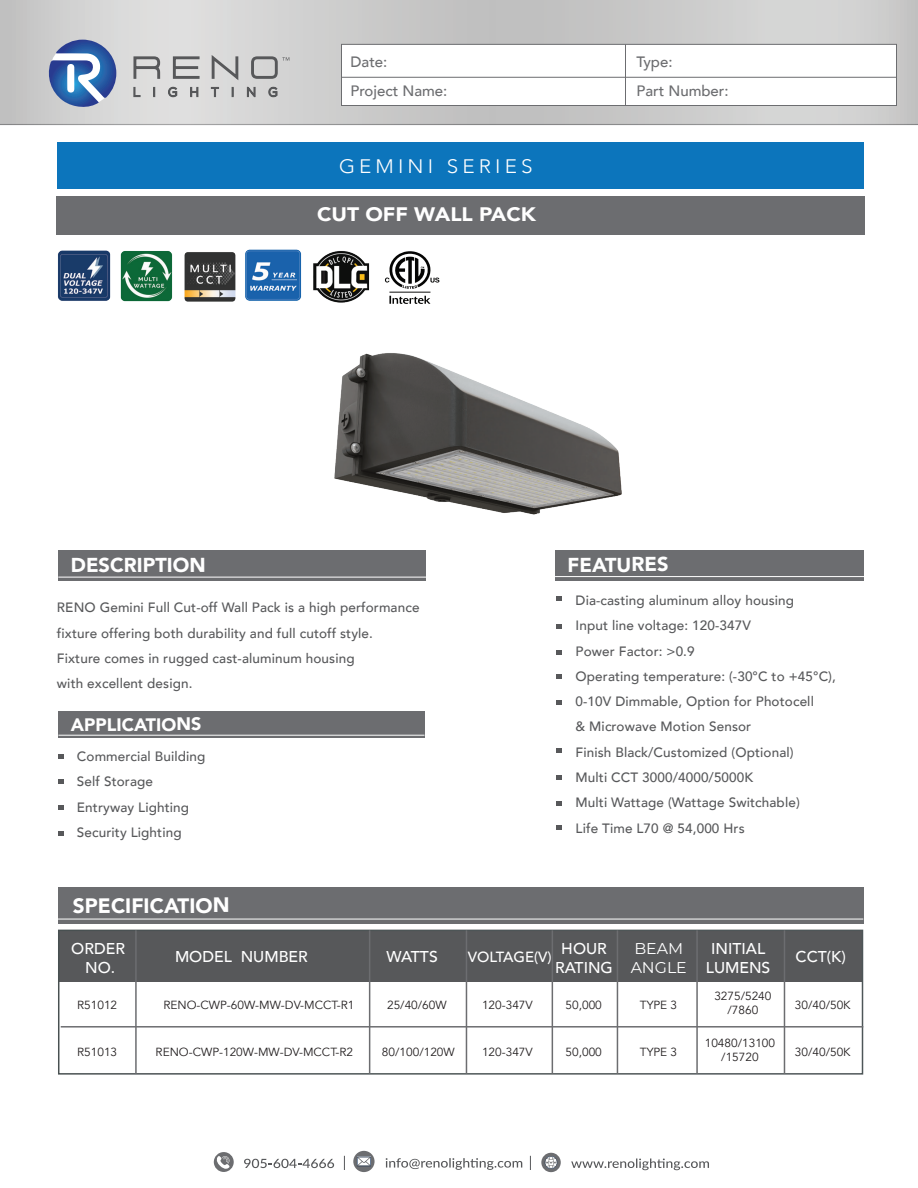
<style>
.page{position:relative;width:918px;height:1188px;background:#fff}
.page>*{position:absolute;margin:0;border:0;box-sizing:border-box;transform-origin:0 0}
.t1{font:900 20.7px "Avenir";letter-spacing:-.01em;color:#fff}
.t2{font:900 20.1px "Avenir";letter-spacing:-.01em;color:#fff}
.t3{font:900 19.5px "Avenir";color:#fff;scale:1.08 1}
.t4{font:300 19.5px "Avenir";letter-spacing:.2em;color:#fff;scale:1.06 1}
.t5{font:900 18px "Avenir";letter-spacing:-.01em;color:#fff}
.t6{font:500 15.6px/18.8px "Avenir";color:#fff;text-align:center}
.t7{font:15.6px/18.8px "Montserrat";color:#fff}
.t8{font:500 15px/29.8px "Avenir";color:#6c6d70}
.t9{font:500 14.7px "Avenir";color:#fff}
.t10{font:500 13.5px/25.3px "Avenir";letter-spacing:.01em;color:#57585a}
.t11{font:11.7px/14.1px "Avenir";color:#231f20;text-align:center}
</style>
<div class="page">
<hr style="left:0;top:124px;width:918px;height:1px;background:#6c6d70">
<div style="left:57px;top:196px;width:808px;height:38px;background:#6c6d70"></div>
<div style="left:58px;top:712px;width:366px;height:26px;background:#6c6d70"></div>
<hr style="left:58px;top:735px;width:367px;height:1px;background:#fff">
<svg style="left:59px;top:754px;width:5px;height:5px"></svg>
<svg style="left:59px;top:779px;width:5px;height:5px"></svg>
<svg style="left:59px;top:805px;width:5px;height:5px"></svg>
<svg style="left:59px;top:831px;width:5px;height:4px"></svg>
<svg style="left:386px;top:1158px;width:136px;height:12px"></svg>
<svg style="left:353px;top:1151px;width:22px;height:21px"></svg>
<svg style="left:357px;top:1157px;width:14px;height:9px"></svg>
<svg style="left:571px;top:1158px;width:138px;height:12px"></svg>
<svg style="left:541px;top:1153px;width:20px;height:19px"></svg>
<svg style="left:545px;top:1156px;width:12px;height:13px"></svg>
<svg style="left:244px;top:1159px;width:90px;height:9px"></svg>
<div style="left:214px;top:1152px;width:20px;height:20px;background:#6c6d70;border-radius:50%"></div>
<svg style="left:215px;top:1156px;width:15px;height:13px"></svg>
<svg style="left:344px;top:1156px;width:1px;height:14px"></svg>
<svg style="left:530px;top:1156px;width:1px;height:14px"></svg>
<svg style="left:0;top:0;width:918px;height:124px;background:#cecdcd"></svg>
<svg style="left:341px;top:44px;width:556px;height:62px"></svg>
<hr style="left:341px;top:77px;width:555px;height:1px;background:#6c6d70">
<hr style="left:625px;top:44px;width:1px;height:62px;background:#6c6d70">
<svg style="left:133px;top:56px;width:28px;height:24px"></svg>
<svg style="left:172px;top:56px;width:28px;height:24px"></svg>
<svg style="left:133px;top:86px;width:8px;height:12px"></svg>
<svg style="left:153px;top:87px;width:2px;height:10px"></svg>
<svg style="left:167px;top:86px;width:11px;height:12px"></svg>
<svg style="left:189px;top:86px;width:10px;height:12px"></svg>
<svg style="left:210px;top:53px;width:29px;height:45px"></svg>
<svg style="left:46px;top:40px;width:70px;height:69px"></svg>
<svg style="left:246px;top:56px;width:43px;height:44px;background:#bdbdbd"></svg>
<div style="left:57px;top:142px;width:807px;height:47px;background:#0c75bc"></div>
<svg style="left:401px;top:251px;width:18px;height:2px"></svg>
<img style="left:330px;top:251px;width:22px;height:2px">
<img style="left:245px;top:249px;width:56px;height:52px">
<img style="left:58px;top:250px;width:53px;height:51px">
<img style="left:120px;top:251px;width:53px;height:51px">
<img style="left:184px;top:252px;width:52px;height:50px">
<img style="left:261px;top:253px;width:432px;height:346px">
<div style="left:58px;top:550px;width:368px;height:31px;background:#6c6d70"></div>
<hr style="left:58px;top:577px;width:368px;height:1px;background:#fff">
<div style="left:555px;top:550px;width:309px;height:30px;background:#6c6d70"></div>
<hr style="left:555px;top:576px;width:309px;height:1px;background:#fff">
<svg style="left:557px;top:596px;width:5px;height:4px"></svg>
<svg style="left:557px;top:624px;width:5px;height:5px"></svg>
<svg style="left:557px;top:650px;width:5px;height:4px"></svg>
<svg style="left:557px;top:674px;width:5px;height:5px"></svg>
<svg style="left:557px;top:700px;width:5px;height:5px"></svg>
<svg style="left:557px;top:749px;width:5px;height:4px"></svg>
<svg style="left:557px;top:775px;width:5px;height:5px"></svg>
<svg style="left:557px;top:801px;width:5px;height:4px"></svg>
<svg style="left:557px;top:825px;width:5px;height:5px"></svg>
<div style="left:58px;top:887px;width:805px;height:36px;background:#6c6d70"></div>
<hr style="left:58px;top:919px;width:805px;height:1px;background:#fff">
<div style="left:59px;top:931px;width:804px;height:50px;background:#57585a"></div>
<div style="left:58px;top:930px;width:805px;height:145px;border:2px solid #fff"></div>
<hr style="left:135px;top:930px;width:2px;height:144px;background:#6c6d70">
<hr style="left:369px;top:930px;width:1px;height:144px;background:#6c6d70">
<hr style="left:466px;top:930px;width:1px;height:144px;background:#6c6d70">
<hr style="left:552px;top:930px;width:1px;height:144px;background:#6c6d70">
<hr style="left:617px;top:930px;width:1px;height:144px;background:#6c6d70">
<hr style="left:696px;top:930px;width:2px;height:144px;background:#6c6d70">
<hr style="left:784px;top:930px;width:1px;height:144px;background:#6c6d70">
<hr style="left:61px;top:1026px;width:802px;height:2px;background:#6c6d70">
<p class="t8" style="left:350px;top:46px;width:38px">Date:</p>
<p class="t8" style="left:636px;top:46px;width:94px">Type:<br>Part Number:</p>
<p class="t8" style="left:350px;top:76px;width:98px">Project Name:</p>
<h3 class="t4" style="left:339px;top:155px;width:184px">GEMINI SERIES</h3>
<h3 class="t3" style="left:317px;top:198px;width:204px">CUT OFF WALL PACK</h3>
<h2 class="t2" style="left:71px;top:548px;width:137px">DESCRIPTION</h2>
<p class="t10" style="left:57px;top:594px;width:364px">RENO Gemini Full Cut-off Wall Pack is a high performance fixture offering both durability and full cutoff style.<br>Fixture comes in rugged cast-aluminum housing<br>with excellent design.</p>
<h3 class="t5" style="left:71px;top:709px;width:132px">APPLICATIONS</h3>
<p class="t10" style="left:77px;top:743px;width:130px">Commercial Building<br>Self Storage<br>Entryway Lighting<br>Security Lighting</p>
<h2 class="t2" style="left:568px;top:547px;width:103px">FEATURES</h2>
<p class="t10" style="left:576px;top:587px;width:262px">Dia-casting aluminum alloy housing<br>Input line voltage: 120-347V<br>Power Factor: &gt;0.9<br>Operating temperature: (-30°C to +45°C),<br>0-10V Dimmable, Option for Photocell<br>&amp; Microwave Motion Sensor<br>Finish Black/Customized (Optional)<br>Multi CCT 3000/4000/5000K<br>Multi Wattage (Wattage Switchable)<br>Life Time L70 @ 54,000 Hrs</p>
<h1 class="t1" style="left:73px;top:888px;width:158px">SPECIFICATION</h1>
<p class="t6" style="left:71px;top:939px;width:55px">ORDER<br>NO.</p>
<p class="t6" style="left:175px;top:947px;width:134px">MODEL NUMBER</p>
<p class="t6" style="left:386px;top:947px;width:53px">WATTS</p>
<p class="t9" style="left:468px;top:944px;width:85px">VOLTAGE(V)</p>
<p class="t6" style="left:555px;top:939px;width:59px">HOUR<br>RATING</p>
<p class="t7" style="left:631px;top:939px;width:58px">BEAM<br>ANGLE</p>
<p class="t6" style="left:706px;top:939px;width:66px">INITIAL<br>LUMENS</p>
<p class="t6" style="left:796px;top:947px;width:52px">CCT(K)</p>
<p class="t11" style="left:387px;top:998px;width:61px">25/40/60W</p>
<p class="t11" style="left:482px;top:998px;width:52px">120-347V</p>
<p class="t11" style="left:566px;top:998px;width:38px">50,000</p>
<p class="t11" style="left:640px;top:998px;width:39px">TYPE 3</p>
<p class="t11" style="left:714px;top:989px;width:59px">3275/5240 /7860</p>
<p class="t11" style="left:77px;top:998px;width:42px">R51012</p>
<p class="t11" style="left:163px;top:998px;width:192px">RENO-CWP-60W-MW-DV-MCCT-R1</p>
<p class="t11" style="left:795px;top:998px;width:57px">30/40/50K</p>
<p class="t11" style="left:382px;top:1045px;width:74px">80/100/120W</p>
<p class="t11" style="left:482px;top:1045px;width:52px">120-347V</p>
<p class="t11" style="left:566px;top:1045px;width:38px">50,000</p>
<p class="t11" style="left:640px;top:1045px;width:39px">TYPE 3</p>
<p class="t11" style="left:705px;top:1036px;width:72px">10480/13100 /15720</p>
<p class="t11" style="left:77px;top:1045px;width:42px">R51013</p>
<p class="t11" style="left:156px;top:1045px;width:199px">RENO-CWP-120W-MW-DV-MCCT-R2</p>
<p class="t11" style="left:795px;top:1045px;width:57px">30/40/50K</p>
</div>
